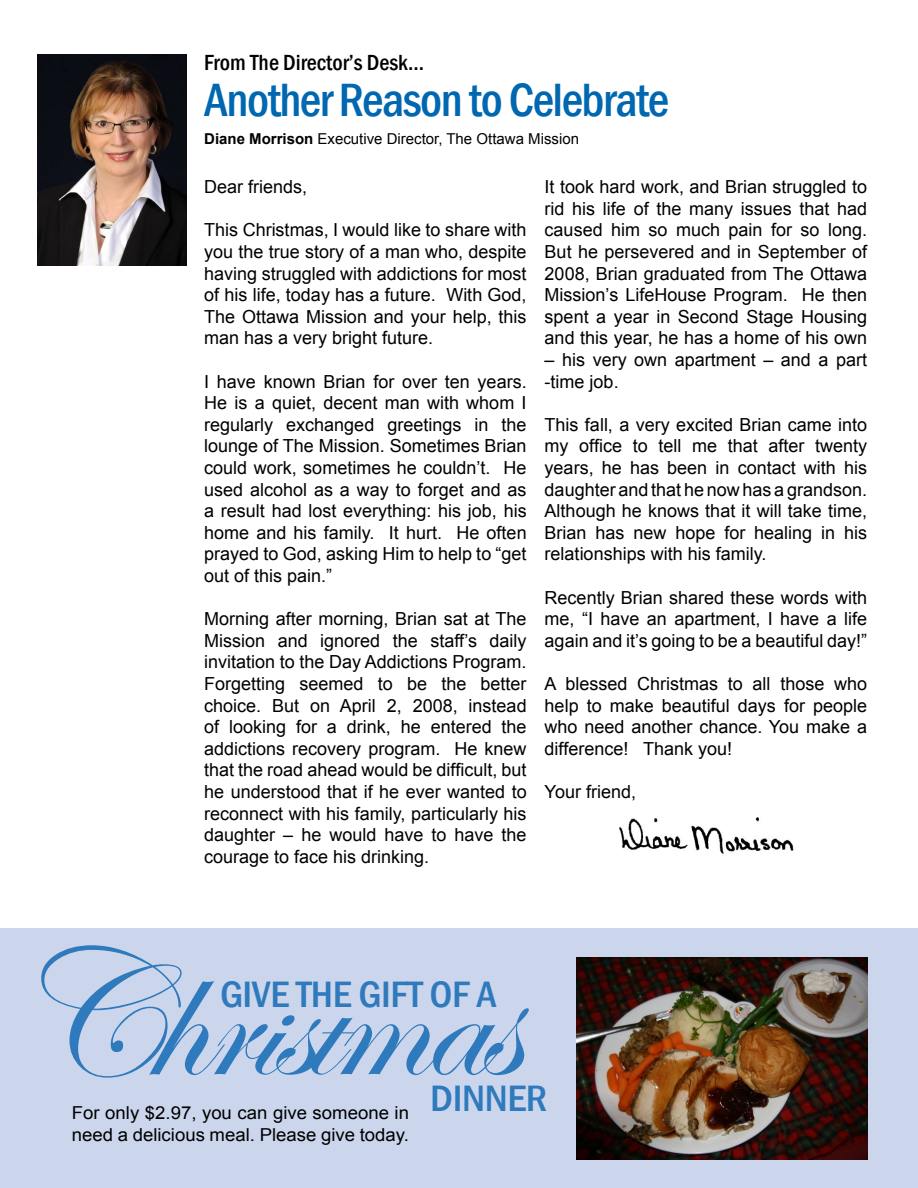
<style>
.page{position:relative;width:918px;height:1188px;background:#fff}
.page>*{position:absolute;margin:0;border:0;box-sizing:border-box;transform-origin:0 0}
.t1{font:184.35px "Edwardian Script ITC";letter-spacing:-.03em;color:#2f7abc}
.t2{font:500 condensed 48px "Franklin Gothic";letter-spacing:-.03em;color:#0067b1}
.t3{font:500 condensed 37.8px "Franklin Gothic";letter-spacing:-.01em;color:#2f7abc;scale:1.08 1}
.t4{font:500 condensed 22.5px "Franklin Gothic";color:#000}
.t5{font:18px/21.6px "Arial";color:#000;text-align:justify}
.t6{font:17.85px/21.5px "Arial";color:#000;scale:1.04 1}
.t7{font:15px "Arial";color:#000}
.s1{font-weight:700}
.s2{font-size:153.6px}
</style>
<div class="page">
<div style="left:0;top:929px;width:918px;height:259px;background:#cbd6ed"></div>
<img style="left:37px;top:54px;width:149px;height:212px">
<img style="left:619px;top:817px;width:175px;height:37px">
<img style="left:576px;top:957px;width:291px;height:203px">
<p class="t4" style="left:204px;top:48px;width:222px">From The Director’s Desk...</p>
<h2 class="t2" style="left:204px;top:69px;width:467px">Another Reason to Celebrate</h2>
<p class="t7" style="left:204px;top:129px;width:376px"><span class="s1">Diane Morrison</span> Executive Director, The Ottawa Mission</p>
<p class="t5" style="left:204px;top:176px;width:105px">Dear friends,</p>
<p class="t5" style="left:204px;top:219px;width:324px">This Christmas, I would like to share with you the true story of a man who, despite having struggled with addictions for most of his life, today has a future. With God, The Ottawa Mission and your help, this man has a very bright future.</p>
<p class="t5" style="left:204px;top:371px;width:324px">I have known Brian for over ten years.<br>He is a quiet, decent man with whom I regularly exchanged greetings in the lounge of The Mission. Sometimes Brian could work, sometimes he couldn’t. He used alcohol as a way to forget and as a result had lost everything: his job, his home and his family. It hurt. He often prayed to God, asking Him to help to “get out of this pain.”</p>
<p class="t5" style="left:204px;top:608px;width:324px">Morning after morning, Brian sat at The Mission and ignored the staff’s daily invitation to the Day Addictions Program.<br>Forgetting seemed to be the better choice. But on April 2, 2008, instead of looking for a drink, he entered the addictions recovery program. He knew that the road ahead would be difficult, but he understood that if he ever wanted to reconnect with his family, particularly his daughter – he would have to have the courage to face his drinking.</p>
<p class="t5" style="left:545px;top:176px;width:324px">It took hard work, and Brian struggled to rid his life of the many issues that had caused him so much pain for so long.<br>But he persevered and in September of 2008, Brian graduated from The Ottawa Mission’s LifeHouse Program. He then spent a year in Second Stage Housing and this year, he has a home of his own</p>
<p class="t5" style="left:545px;top:349px;width:324px">– his very own apartment – and a part -time job.</p>
<p class="t5" style="left:545px;top:414px;width:324px">This fall, a very excited Brian came into my office to tell me that after twenty years, he has been in contact with his daughter and that he now has a grandson.<br>Although he knows that it will take time, Brian has new hope for healing in his relationships with his family.</p>
<p class="t5" style="left:545px;top:587px;width:324px">Recently Brian shared these words with me, “I have an apartment, I have a life again and it’s going to be a beautiful day!”</p>
<p class="t5" style="left:545px;top:673px;width:324px">A blessed Christmas to all those who help to make beautiful days for people who need another chance. You make a difference! Thank you!</p>
<p class="t5" style="left:545px;top:781px;width:93px">Your friend,</p>
<h1 class="t1" style="left:9px;top:916px;width:510px">Chr<span class="s2">ist</span>mas</h1>
<p class="t6" style="left:72px;top:1103px;width:326px">For only $2.97, you can give someone in need a delicious meal. Please give today.</p>
<h3 class="t3" style="left:220px;top:969px;width:258px">GIVE THE GIFT OF A</h3>
<h3 class="t3" style="left:430px;top:1073px;width:110px">DINNER</h3>
</div>
